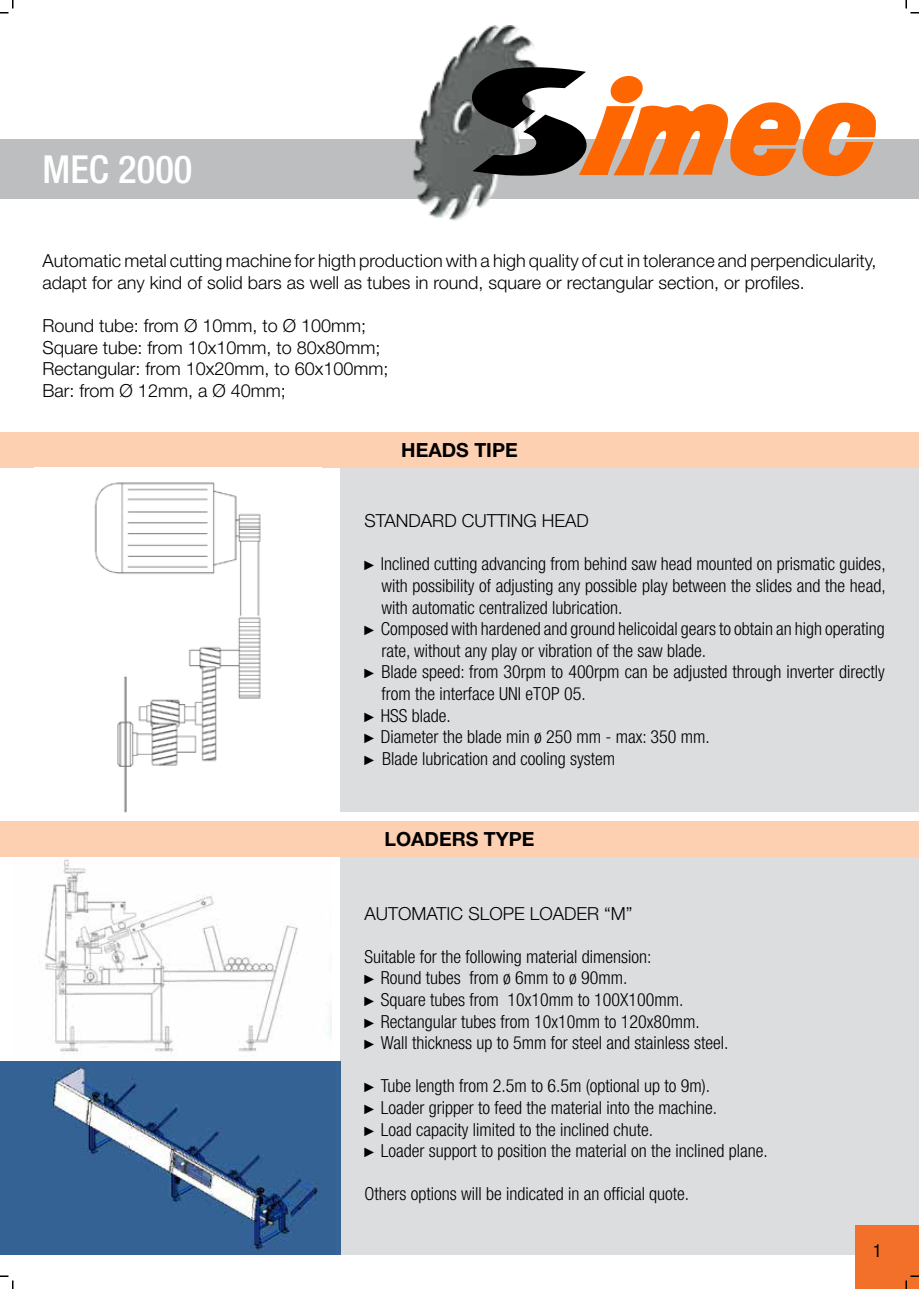
<style>
.page{position:relative;width:919px;height:1289px;background:#fff}
.page>*{position:absolute;margin:0;border:0;box-sizing:border-box;transform-origin:0 0}
.t1{font:500 condensed 38.55px "Helvetica Neue LT Std";color:#fff}
.t2{font:700 19.5px "Helvetica Neue LT Std";color:#000}
.t3{font:300 condensed 18px/21.6px "Helvetica Neue LT Std";color:#000}
.t4{font:300 18px/21.6px "Helvetica Neue LT Std";color:#000}
.t5{font:condensed 18px "Helvetica Neue LT Std";color:#000}
.s1{font-family:"Arial Narrow";font-weight:700;font-style:italic;font-stretch:normal;font-size:13.5px}
</style>
<div class="page">
<div style="left:340px;top:468px;width:578px;height:343px;background:#dcddde"></div>
<div style="left:0;top:432px;width:918px;height:36px;background:#fdd0b2"></div>
<div style="left:0;top:139px;width:918px;height:60px;background:#bcbec0"></div>
<img style="left:413px;top:26px;width:121px;height:195px">
<svg style="left:472px;top:63px;width:404px;height:119px"></svg>
<img style="left:94px;top:482px;width:167px;height:331px">
<img style="left:14px;top:856px;width:317px;height:198px">
<div style="left:340px;top:852px;width:578px;height:402px;background:#dcddde"></div>
<div style="left:0;top:820px;width:918px;height:36px;background:#fdd0b2"></div>
<img style="left:0;top:1061px;width:340px;height:193px">
<div style="left:855px;top:1225px;width:63px;height:63px;background:#f3702b"></div>
<svg style="left:0;top:0;width:14px;height:14px"></svg>
<svg style="left:905px;top:0;width:13px;height:14px"></svg>
<svg style="left:905px;top:1275px;width:13px;height:13px"></svg>
<svg style="left:0;top:1275px;width:14px;height:13px"></svg>
<h1 class="t1" style="left:43px;top:146px;width:151px">MEC 2000</h1>
<p class="t4" style="left:43px;top:250px;width:835px">Automatic metal cutting machine for higth production with a high quality of cut in tolerance and perpendicularity, adapt for any kind of solid bars as well as tubes in round, square or rectangular section, or profiles.</p>
<p class="t4" style="left:43px;top:314px;width:347px">Round tube: from Ø 10mm, to Ø 100mm; Square tube: from 10x10mm, to 80x80mm; Rectangular: from 10x20mm, to 60x100mm; Bar: from Ø 12mm, a Ø 40mm;</p>
<p class="t2" style="left:401px;top:438px;width:118px">HEADS TIPE</p>
<p class="t4" style="left:364px;top:509px;width:226px">STANDARD CUTTING HEAD</p>
<p class="t3" style="left:364px;top:553px;width:522px"><span class="s1">►</span> Inclined cutting advancing from behind saw head mounted on prismatic guides,</p>
<p class="t3" style="left:381px;top:574px;width:505px">with possibility of adjusting any possible play between the slides and the head,</p>
<p class="t3" style="left:381px;top:596px;width:242px">with automatic centralized lubrication.</p>
<p class="t3" style="left:364px;top:618px;width:522px"><span class="s1">►</span> Composed with hardened and ground helicoidal gears to obtain an high operating</p>
<p class="t3" style="left:381px;top:639px;width:326px">rate, without any play or vibration of the saw blade.</p>
<p class="t3" style="left:364px;top:661px;width:522px"><span class="s1">►</span> Blade speed: from 30rpm to 400rpm can be adjusted through inverter directly</p>
<p class="t3" style="left:381px;top:682px;width:206px">from the interface UNI eTOP 05.</p>
<p class="t3" style="left:364px;top:704px;width:88px"><span class="s1">►</span> HSS blade.</p>
<p class="t3" style="left:364px;top:726px;width:347px"><span class="s1">►</span> Diameter the blade min ø 250 mm - max: 350 mm.</p>
<p class="t3" style="left:364px;top:747px;width:252px"><span class="s1">►</span> Blade lubrication and cooling system</p>
<p class="t2" style="left:384px;top:826px;width:151px">LOADERS TYPE</p>
<p class="t4" style="left:364px;top:901px;width:269px">AUTOMATIC SLOPE LOADER “M”</p>
<p class="t3" style="left:364px;top:945px;width:365px">Suitable for the following material dimension:<br><span class="s1">►</span> Round tubes from ø 6mm to ø 90mm.<br><span class="s1">►</span> Square tubes from 10x10mm to 100X100mm.<br><span class="s1">►</span> Rectangular tubes from 10x10mm to 120x80mm.<br><span class="s1">►</span> Wall thickness up to 5mm for steel and stainless steel.</p>
<p class="t3" style="left:364px;top:1075px;width:405px"><span class="s1">►</span> Tube length from 2.5m to 6.5m (optional up to 9m).<br><span class="s1">►</span> Loader gripper to feed the material into the machine.<br><span class="s1">►</span> Load capacity limited to the inclined chute.<br><span class="s1">►</span> Loader support to position the material on the inclined plane.</p>
<p class="t3" style="left:364px;top:1183px;width:326px">Others options will be indicated in an official quote.</p>
<p class="t5" style="left:873px;top:1240px;width:10px">1</p>
</div>
